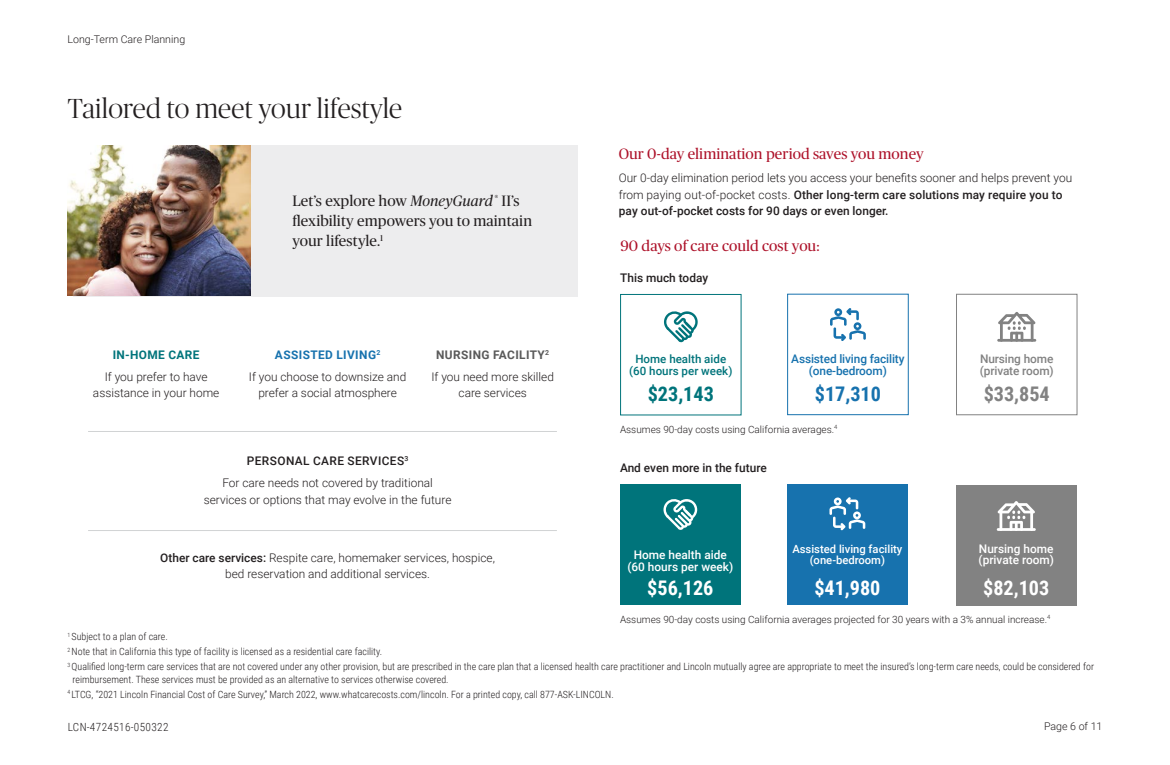
<style>
.page{position:relative;width:1170px;height:765px;background:#fff}
.page>*{position:absolute;margin:0;border:0;box-sizing:border-box;transform-origin:0 0}
.Subheader_1{font:300 27.5px "Publico Banner";letter-spacing:.01em;color:#231f20}
.square_numbers_2{font:700 20.12px "Roboto Condensed";color:#fff}
.square_numbers{font:700 20.12px "Roboto Condensed";color:#828282}
.square_numbers-2{font:700 20.12px "Roboto Condensed";color:#1772ae}
.square_numbers-3{font:700 20.12px "Roboto Condensed";color:#00747b}
.Square_copy{font:700 20.12px "Roboto Condensed";color:#fff}
.Intro_Copy{font:15px/20px "Publico Headline";letter-spacing:.005em;color:#231f20}
.Subheader_2{font:15px "Publico Headline";letter-spacing:.005em;color:#ad1129}
.Body_Copy{font:300 11.88px/16.2px "Roboto";color:#231f20;text-align:center}
.Square_copy-2{font:500 11.88px/11.6px "Roboto";color:#fff}
.Subheader_3{font:500 11.88px "Roboto";color:#231f20}
.Square_copy-3{font:500 11.88px/11.6px "Roboto";letter-spacing:-.01em;color:#1772ae;text-align:center}
.Square_copy-4{font:500 11.88px/11.6px "Roboto";letter-spacing:-.01em;color:#828282}
.Subhead3_2{font:500 11.88px "Roboto";letter-spacing:.035em;color:#231f20}
.Subhead3_2-2{font:700 11.88px "Roboto";letter-spacing:.035em;color:#5a5a5a}
.Subhead3_2-3{font:700 11.88px "Roboto";letter-spacing:.035em;color:#1772ae}
.Subhead3_2-4{font:700 11.88px "Roboto";letter-spacing:.035em;color:#00747b}
.Square_copy-5{font:500 11.5px/11.6px "Roboto";color:#00747b;text-align:center}
.Square_copy-6{font:500 11.25px/11.6px "Roboto";color:#fff;text-align:center}
.t1{font:300 11.25px "Roboto Condensed";letter-spacing:.035em;color:#231f20}
.t2{font:300 10.62px "Roboto";color:#231f20}
.Footnotes{font:300 10px/12.5px "Roboto Condensed";color:#231f20}
.Body_Copy-2{font:300 10px "Roboto";color:#231f20}
.s1{font-style:italic}
.s2{font-weight:500}
</style>
<div class="page">
<hr style="left:88px;top:431px;width:469px;height:1px;background:#d1d3d4">
<hr style="left:88px;top:530px;width:469px;height:1px;background:#d1d3d4">
<div style="left:74px;top:145px;width:504px;height:152px;background:#ededee"></div>
<img style="left:68px;top:145px;width:182px;height:151px">
<div style="left:956px;top:485px;width:121px;height:120px;background:#828282"></div>
<div style="left:787px;top:485px;width:121px;height:120px;background:#1772ae"></div>
<div style="left:956px;top:294px;width:121px;height:121px;border:1px solid #828282"></div>
<hr style="left:997px;top:339px;width:39px;height:3px;background:#828282">
<svg style="left:998px;top:312px;width:37px;height:30px"></svg>
<div style="left:787px;top:294px;width:122px;height:121px;border:1px solid #1772ae"></div>
<svg style="left:830px;top:308px;width:36px;height:33px"></svg>
<div style="left:620px;top:294px;width:122px;height:121px;border:1px solid #00747b"></div>
<svg style="left:664px;top:311px;width:34px;height:31px"></svg>
<div style="left:620px;top:485px;width:121px;height:120px;background:#00747b"></div>
<hr style="left:997px;top:528px;width:39px;height:3px;background:#fff">
<svg style="left:998px;top:501px;width:37px;height:30px"></svg>
<svg style="left:829px;top:497px;width:36px;height:33px"></svg>
<svg style="left:663px;top:499px;width:34px;height:31px"></svg>
<p class="t2" style="left:68px;top:31px;width:119px">Long-Term Care Planning</p>
<p class="Subheader_1" style="left:68px;top:90px;width:336px">Tailored to meet your lifestyle</p>
<p class="Intro_Copy" style="left:292px;top:190px;width:241px">Let’s explore how <span class="s1">MoneyGuard</span> <sup>®</sup> II’s flexibility empowers you to maintain your lifestyle.<sup>1</sup></p>
<p class="Subhead3_2-4" style="left:113px;top:346px;width:88px">IN-HOME CARE</p>
<p class="Body_Copy" style="left:93px;top:368px;width:128px">If you prefer to have assistance in your home</p>
<p class="Subhead3_2-3" style="left:275px;top:346px;width:107px">ASSISTED LIVING<sup>2</sup></p>
<p class="Body_Copy" style="left:249px;top:368px;width:159px">If you choose to downsize and prefer a social atmosphere</p>
<p class="Subhead3_2-2" style="left:436px;top:346px;width:115px">NURSING FACILITY<sup>2</sup></p>
<p class="Body_Copy" style="left:431px;top:368px;width:124px">If you need more skilled care services</p>
<p class="Subhead3_2" style="left:247px;top:453px;width:163px">PERSONAL CARE SERVICES<sup>3</sup></p>
<p class="Body_Copy" style="left:204px;top:475px;width:249px">For care needs not covered by traditional services or options that may evolve in the future</p>
<p class="Body_Copy" style="left:160px;top:549px;width:336px"><span class="s2">Other care services:</span> Respite care, homemaker services, hospice, bed reservation and additional services.</p>
<p class="Subheader_2" style="left:619px;top:143px;width:307px">Our 0-day elimination period saves you money</p>
<p class="Body_Copy" style="left:619px;top:169px;width:455px;text-align:left">Our 0-day elimination period lets you access your benefits sooner and helps prevent you from paying out-of-pocket costs. <span class="s2">Other long-term care solutions may require you to pay out-of-pocket costs for 90 days or even longer.</span></p>
<p class="Subheader_2" style="left:621px;top:235px;width:200px">90 days of care could cost you:</p>
<p class="Subheader_3" style="left:620px;top:270px;width:89px">This much today</p>
<p class="Square_copy-5" style="left:629px;top:353px;width:105px">Home health aide (60 hours per week)</p>
<p class="square_numbers-3" style="left:648px;top:380px;width:68px">$23,143</p>
<p class="Square_copy-3" style="left:791px;top:352px;width:115px">Assisted living facility (one-bedroom)</p>
<p class="square_numbers-2" style="left:815px;top:380px;width:68px">$17,310</p>
<p class="Body_Copy-2" style="left:620px;top:422px;width:219px">Assumes 90-day costs using California averages.<sup>4</sup></p>
<p class="Subheader_3" style="left:620px;top:460px;width:148px">And even more in the future</p>
<p class="Square_copy-2" style="left:627px;top:548px;width:107px;text-align:center">Home health aide (60 hours per week)</p>
<p class="Square_copy" style="left:647px;top:573px;width:68px">$56,126</p>
<p class="Square_copy-6" style="left:792px;top:542px;width:112px">Assisted living facility (one-bedroom)</p>
<p class="square_numbers_2" style="left:814px;top:573px;width:68px">$41,980</p>
<p class="Square_copy-4" style="left:980px;top:352px;width:75px">Nursing home (private room)</p>
<p class="square_numbers" style="left:984px;top:380px;width:68px">$33,854</p>
<p class="Square_copy-2" style="left:979px;top:542px;width:77px">Nursing home (private room)</p>
<p class="square_numbers_2" style="left:983px;top:574px;width:68px">$82,103</p>
<p class="Body_Copy-2" style="left:620px;top:612px;width:432px">Assumes 90-day costs using California averages projected for 30 years with a 3% annual increase.<sup>4</sup></p>
<p class="Footnotes" style="left:68px;top:630px;width:102px"><sup>1</sup> Subject to a plan of care.</p>
<p class="Footnotes" style="left:68px;top:645px;width:316px"><sup>2</sup> Note that in California this type of facility is licensed as a residential care facility.</p>
<p class="Footnotes" style="left:73px;top:660px;width:1023px;text-indent:-5px"><sup>3</sup> Qualified long-term care services that are not covered under any other provision, but are prescribed in the care plan that a licensed health care practitioner and Lincoln mutually agree are appropriate to meet the insured’s long-term care needs, could be considered for reimbursement. These services must be provided as an alternative to services otherwise covered.</p>
<p class="Footnotes" style="left:68px;top:687px;width:548px"><sup>4</sup> LTCG, “2021 Lincoln Financial Cost of Care Survey,” March 2022, www.whatcarecosts.com/lincoln. For a printed copy, call 877-ASK-LINCOLN.</p>
<p class="t1" style="left:68px;top:719px;width:102px">LCN-4724516-050322</p>
<p class="t2" style="left:1044px;top:719px;width:60px">Page 6 of 11</p>
</div>
